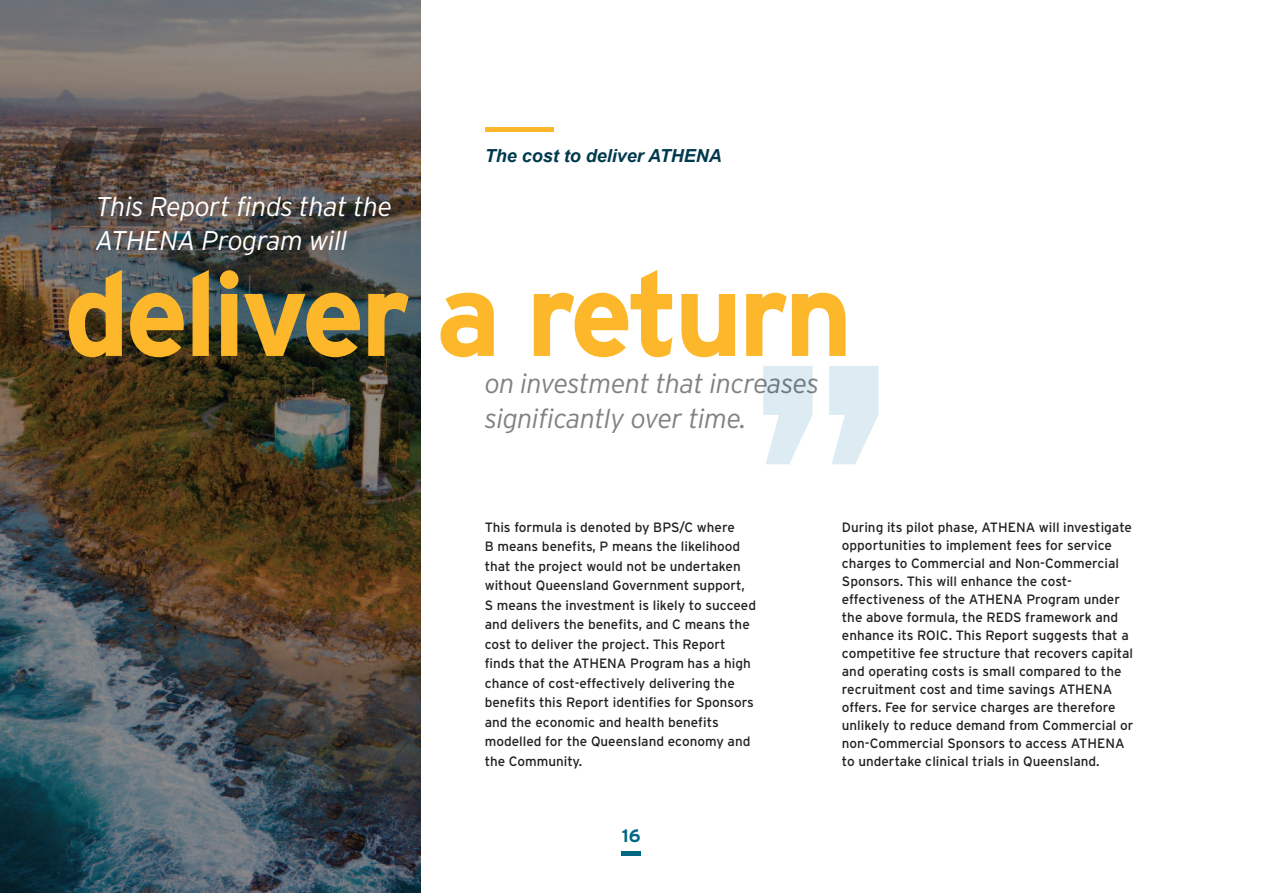
<style>
.page{position:relative;width:1263px;height:893px;background:#fff}
.page>*{position:absolute;margin:0;border:0;box-sizing:border-box;transform-origin:0 0}
.t1{font:700 117.9px "Interstate";letter-spacing:-.04em;color:#fcb72b}
.t2{font:italic 300 27px/34.5px "Interstate";letter-spacing:-.02em;color:#808285}
.t3{font:italic 300 27px/34.5px "Interstate";letter-spacing:-.02em;color:#fff}
.t4{font:italic 700 18px "Arial";color:#00394d}
.t5{font:700 18px "Interstate";color:#006784}
.t6{font:13.5px/18px "Interstate";color:#231f20}
</style>
<div class="page">
<img style="left:0;top:0;width:421px;height:892px">
<hr style="left:485px;top:128px;width:68px;height:4px;background:#fcb72b">
<svg style="left:51px;top:128px;width:49px;height:98px;background:#463b36"></svg>
<svg style="left:117px;top:128px;width:49px;height:98px;background:#4a3d38"></svg>
<svg style="left:829px;top:366px;width:50px;height:98px"></svg>
<svg style="left:763px;top:366px;width:50px;height:98px"></svg>
<hr style="left:622px;top:851px;width:19px;height:4px;background:#006784">
<h2 class="t3" style="left:96px;top:189px;width:298px">This Report finds that the<br>ATHENA Program will</h2>
<h3 class="t4" style="left:485px;top:146px;width:239px">The cost to deliver ATHENA</h3>
<h1 class="t1" style="left:64px;top:246px;width:791px">deliver a return</h1>
<h2 class="t2" style="left:485px;top:366px;width:336px">on investment that increases significantly over time.</h2>
<p class="t6" style="left:485px;top:517px;width:273px;line-height:19.5px">This formula is denoted by BPS/C where<br>B means benefits, P means the likelihood that the project would not be undertaken without Queensland Government support, S means the investment is likely to succeed and delivers the benefits, and C means the cost to deliver the project. This Report finds that the ATHENA Program has a high chance of cost-effectively delivering the benefits this Report identifies for Sponsors and the economic and health benefits modelled for the Queensland economy and the Community.</p>
<p class="t6" style="left:842px;top:518px;width:293px">During its pilot phase, ATHENA will investigate opportunities to implement fees for service charges to Commercial and Non-Commercial Sponsors. This will enhance the cost&shy;effectiveness of the ATHENA Program under the above formula, the REDS framework and enhance its ROIC. This Report suggests that a competitive fee structure that recovers capital and operating costs is small compared to the recruitment cost and time savings ATHENA offers. Fee for service charges are therefore unlikely to reduce demand from Commercial or non-Commercial Sponsors to access ATHENA to undertake clinical trials in Queensland.</p>
<h3 class="t5" style="left:622px;top:825px;width:20px">16</h3>
</div>
